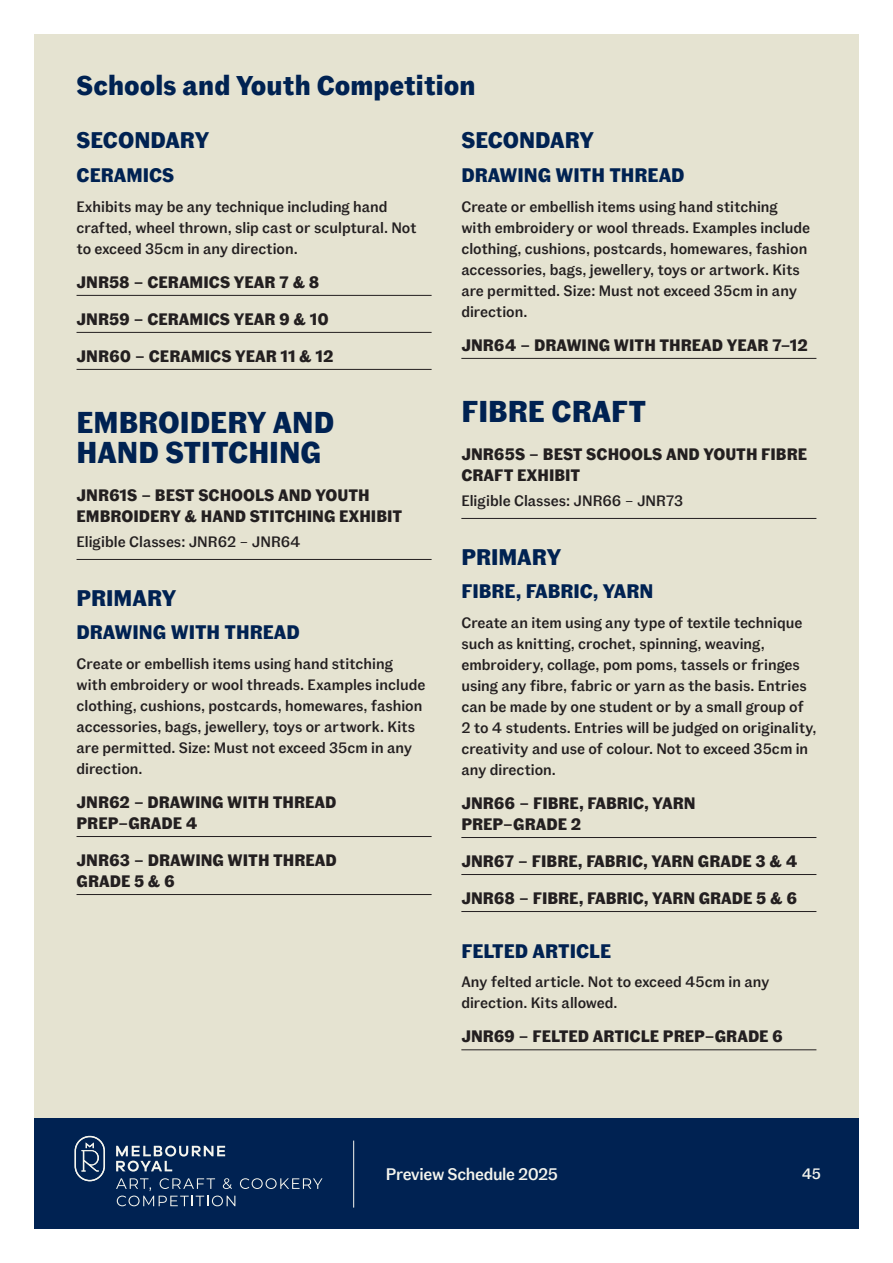
<style>
.page{position:relative;width:893px;height:1263px;background:#fff}
.page>*{position:absolute;margin:0;border:0;box-sizing:border-box;transform-origin:0 0}
.t1{font:700 30px/30px "Fann Grotesque Pro";color:#002252}
.t2{font:700 27px "Fann Grotesque Pro";color:#002252}
.t3{font:700 22.5px "Fann Grotesque Pro";color:#002252}
.t4{font:700 19.5px "Fann Grotesque Pro";color:#002252}
.t5{font:500 16.65px "Fann Grotesque Pro";letter-spacing:-.02em;color:#f5f5ee}
.t6{font:700 16.5px/21px "Fann Grotesque Pro";color:#231f20}
.t7{font:500 15px/21px "Fann Grotesque Pro";color:#231f20}
.t8{font:500 15px "Fann Grotesque Pro";color:#f5f5ee}
</style>
<div class="page">
<div style="left:34px;top:34px;width:825px;height:1084px;background:#e5e3d1"></div>
<div style="left:34px;top:1118px;width:825px;height:111px;background:#002252"></div>
<hr style="left:353px;top:1140px;width:1px;height:67px;background:#f5f5ee">
<svg style="left:75px;top:1136px;width:30px;height:45px"></svg>
<svg style="left:116px;top:1145px;width:109px;height:26px"></svg>
<svg style="left:116px;top:1178px;width:206px;height:28px"></svg>
<hr style="left:77px;top:295px;width:355px;height:1px;background:#231f20">
<hr style="left:77px;top:332px;width:355px;height:1px;background:#231f20">
<hr style="left:77px;top:369px;width:355px;height:1px;background:#231f20">
<hr style="left:77px;top:559px;width:355px;height:1px;background:#231f20">
<hr style="left:77px;top:836px;width:355px;height:1px;background:#231f20">
<hr style="left:77px;top:894px;width:355px;height:1px;background:#231f20">
<hr style="left:461px;top:358px;width:355px;height:1px;background:#231f20">
<hr style="left:461px;top:518px;width:355px;height:1px;background:#231f20">
<hr style="left:461px;top:837px;width:355px;height:1px;background:#231f20">
<hr style="left:461px;top:874px;width:355px;height:1px;background:#231f20">
<hr style="left:461px;top:911px;width:355px;height:1px;background:#231f20">
<hr style="left:461px;top:1049px;width:355px;height:1px;background:#231f20">
<h2 class="t2" style="left:77px;top:70px;width:400px">Schools and Youth Competition</h2>
<h3 class="t3" style="left:77px;top:127px;width:134px">SECONDARY</h3>
<h3 class="t4" style="left:77px;top:164px;width:99px">CERAMICS</h3>
<p class="t7" style="left:77px;top:196px;width:342px">Exhibits may be any technique including hand crafted, wheel thrown, slip cast or sculptural. Not to exceed 35cm in any direction.</p>
<p class="t6" style="left:77px;top:272px;width:244px">JNR58 – CERAMICS YEAR 7 &amp; 8</p>
<p class="t6" style="left:77px;top:309px;width:254px">JNR59 – CERAMICS YEAR 9 &amp; 10</p>
<p class="t6" style="left:77px;top:346px;width:259px">JNR60 – CERAMICS YEAR 11 &amp; 12</p>
<h3 class="t3" style="left:461px;top:127px;width:134px">SECONDARY</h3>
<h3 class="t4" style="left:461px;top:164px;width:225px">DRAWING WITH THREAD</h3>
<p class="t7" style="left:461px;top:196px;width:350px">Create or embellish items using hand stitching with embroidery or wool threads. Examples include clothing, cushions, postcards, homewares, fashion accessories, bags, jewellery, toys or artwork. Kits are permitted. Size: Must not exceed 35cm in any direction.</p>
<p class="t6" style="left:461px;top:335px;width:348px">JNR64 – DRAWING WITH THREAD YEAR 7–12</p>
<h1 class="t1" style="left:77px;top:409px;width:259px">EMBROIDERY AND<br>HAND STITCHING</h1>
<p class="t6" style="left:77px;top:486px;width:327px">JNR61S – BEST SCHOOLS AND YOUTH<br>EMBROIDERY &amp; HAND STITCHING EXHIBIT</p>
<p class="t7" style="left:77px;top:532px;width:226px">Eligible Classes: JNR62 – JNR64</p>
<h3 class="t3" style="left:77px;top:584px;width:101px">PRIMARY</h3>
<h3 class="t4" style="left:77px;top:621px;width:225px">DRAWING WITH THREAD</h3>
<p class="t7" style="left:77px;top:653px;width:350px">Create or embellish items using hand stitching with embroidery or wool threads. Examples include clothing, cushions, postcards, homewares, fashion accessories, bags, jewellery, toys or artwork. Kits are permitted. Size: Must not exceed 35cm in any direction.</p>
<p class="t6" style="left:77px;top:792px;width:262px">JNR62 – DRAWING WITH THREAD<br>PREP–GRADE 4</p>
<p class="t6" style="left:77px;top:850px;width:262px">JNR63 – DRAWING WITH THREAD<br>GRADE 5 &amp; 6</p>
<h1 class="t1" style="left:461px;top:398px;width:187px">FIBRE CRAFT</h1>
<p class="t6" style="left:461px;top:445px;width:347px">JNR65S – BEST SCHOOLS AND YOUTH FIBRE<br>CRAFT EXHIBIT</p>
<p class="t7" style="left:461px;top:491px;width:223px">Eligible Classes: JNR66 – JNR73</p>
<h3 class="t3" style="left:461px;top:543px;width:101px">PRIMARY</h3>
<h3 class="t4" style="left:461px;top:580px;width:194px">FIBRE, FABRIC, YARN</h3>
<p class="t7" style="left:461px;top:612px;width:357px">Create an item using any type of textile technique such as knitting, crochet, spinning, weaving, embroidery, collage, pom poms, tassels or fringes using any fibre, fabric or yarn as the basis. Entries can be made by one student or by a small group of 2 to 4 students. Entries will be judged on originality, creativity and use of colour. Not to exceed 35cm in any direction.</p>
<p class="t6" style="left:461px;top:793px;width:236px">JNR66 – FIBRE, FABRIC, YARN<br>PREP–GRADE 2</p>
<p class="t6" style="left:461px;top:851px;width:338px">JNR67 – FIBRE, FABRIC, YARN GRADE 3 &amp; 4</p>
<p class="t6" style="left:461px;top:888px;width:337px">JNR68 – FIBRE, FABRIC, YARN GRADE 5 &amp; 6</p>
<h3 class="t4" style="left:461px;top:939px;width:151px">FELTED ARTICLE</h3>
<p class="t7" style="left:461px;top:972px;width:310px">Any felted article. Not to exceed 45cm in any direction. Kits allowed.</p>
<p class="t6" style="left:461px;top:1026px;width:323px">JNR69 – FELTED ARTICLE PREP–GRADE 6</p>
<p class="t5" style="left:386px;top:1164px;width:174px">Preview Schedule 2025</p>
<p class="t8" style="left:802px;top:1165px;width:21px">45</p>
</div>
